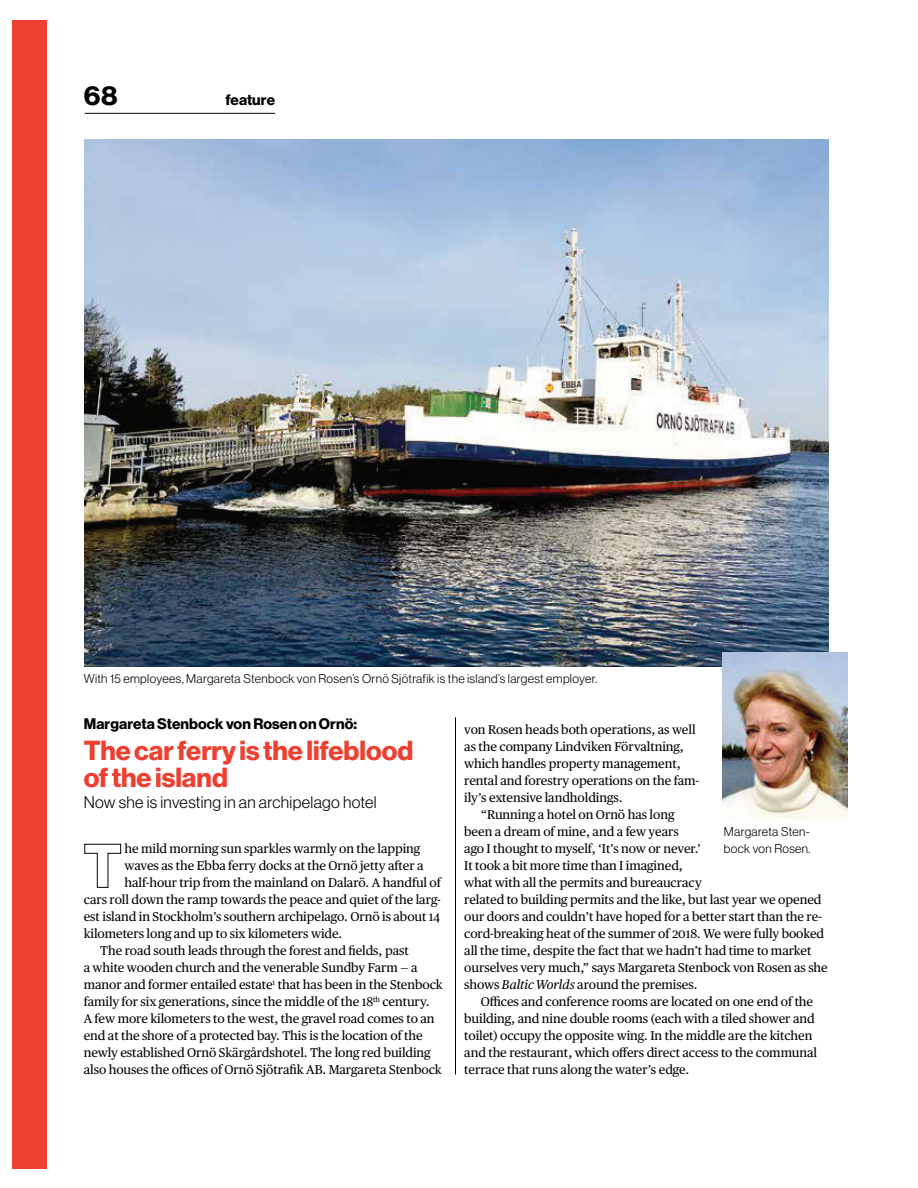
<style>
.page{position:relative;width:918px;height:1188px;background:#fff}
.page>*{position:absolute;margin:0;border:0;box-sizing:border-box;transform-origin:0 0}
.t1{font:27px/27px "N Haas Grotesk DS Pro 75 Bd";color:#ee4030}
.t2{font:27px "N Haas Grotesk DS Pro 75 Bd";color:#040503}
.t3{font:16.5px "N Haas Grotesk DS Pro 45 Lt";letter-spacing:.02em;color:#040503}
.t4{font:15px "N Haas Grotesk DS Pro 75 Bd";letter-spacing:.005em;color:#040503}
.t5{font:12.75px "Publico Text";letter-spacing:-.005em;color:#040503}
.t6{font:12.45px/17px "N Haas Grotesk DS Pro 45 Lt";letter-spacing:.025em;color:#040503}
.s1{font-style:italic}
</style>
<div class="page">
<hr style="left:85px;top:113px;width:190px;height:1px;background:#040503">
<hr style="left:455px;top:717px;width:1px;height:238px;background:#040503">
<hr style="left:455px;top:911px;width:1px;height:163px;background:#040503">
<svg style="left:84px;top:844px;width:37px;height:44px"></svg>
<div style="left:13px;top:20px;width:34px;height:1148px;background:#ee4030"></div>
<img style="left:84px;top:139px;width:744px;height:527px">
<img style="left:723px;top:652px;width:124px;height:167px">
<h1 class="t2" style="left:84px;top:86px;width:35px">68</h1>
<p class="t4" style="left:225px;top:94px;width:51px">feature</p>
<p class="t6" style="left:84px;top:671px;width:515px">With 15 employees, Margareta Stenbock von Rosen’s Ornö Sjötrafik is the island’s largest employer.</p>
<p class="t4" style="left:84px;top:718px;width:275px">Margareta Stenbock von Rosen on Ornö:</p>
<h1 class="t1" style="left:84px;top:739px;width:331px">The car ferry is the lifeblood of the island</h1>
<p class="t3" style="left:84px;top:797px;width:294px">Now she is investing in an archipelago hotel</p>
<p class="t5" style="left:125px;top:843px;width:297px">he mild morning sun sparkles warmly on the lapping</p>
<p class="t5" style="left:125px;top:860px;width:301px">waves as the Ebba ferry docks at the Ornö jetty after a</p>
<p class="t5" style="left:125px;top:877px;width:318px">half-hour trip from the mainland on Dalarö. A handful of</p>
<p class="t5" style="left:84px;top:894px;width:359px">cars roll down the ramp towards the peace and quiet of the larg-</p>
<p class="t5" style="left:84px;top:911px;width:358px">est island in Stockholm’s southern archipelago. Ornö is about 14</p>
<p class="t5" style="left:84px;top:928px;width:260px">kilometers long and up to six kilometers wide.</p>
<p class="t5" style="left:100px;top:945px;width:310px">The road south leads through the forest and fields, past</p>
<p class="t5" style="left:84px;top:962px;width:335px">a white wooden church and the venerable Sundby Farm — a</p>
<p class="t5" style="left:84px;top:979px;width:361px">manor and former entailed estate<sup>1</sup> that has been in the Stenbock</p>
<p class="t5" style="left:84px;top:996px;width:347px">family for six generations, since the middle of the 18<sup>th</sup> century.</p>
<p class="t5" style="left:84px;top:1013px;width:352px">A few more kilometers to the west, the gravel road comes to an</p>
<p class="t5" style="left:84px;top:1030px;width:340px">end at the shore of a protected bay. This is the location of the</p>
<p class="t5" style="left:84px;top:1047px;width:349px">newly established Ornö Skärgårdshotel. The long red building</p>
<p class="t5" style="left:84px;top:1064px;width:360px">also houses the offices of Ornö Sjötrafik AB. Margareta Stenbock</p>
<p class="t5" style="left:464px;top:724px;width:233px">von Rosen heads both operations, as well</p>
<p class="t5" style="left:464px;top:741px;width:221px">as the company Lindviken Förvaltning,</p>
<p class="t5" style="left:464px;top:758px;width:218px">which handles property management,</p>
<p class="t5" style="left:464px;top:775px;width:236px">rental and forestry operations on the fam-</p>
<p class="t5" style="left:464px;top:792px;width:160px">ily’s extensive landholdings.</p>
<p class="t5" style="left:481px;top:809px;width:195px">“Running a hotel on Ornö has long</p>
<p class="t5" style="left:464px;top:826px;width:216px">been a dream of mine, and a few years</p>
<p class="t5" style="left:464px;top:843px;width:238px">ago I thought to myself, ‘It’s now or never.’</p>
<p class="t5" style="left:464px;top:860px;width:220px">It took a bit more time than I imagined,</p>
<p class="t5" style="left:464px;top:877px;width:239px">what with all the permits and bureaucracy</p>
<p class="t5" style="left:464px;top:894px;width:359px">related to building permits and the like, but last year we opened</p>
<p class="t5" style="left:464px;top:911px;width:359px">our doors and couldn’t have hoped for a better start than the re-</p>
<p class="t5" style="left:464px;top:928px;width:361px">cord-breaking heat of the summer of 2018. We were fully booked</p>
<p class="t5" style="left:464px;top:945px;width:349px">all the time, despite the fact that we hadn’t had time to market</p>
<p class="t5" style="left:464px;top:962px;width:365px">ourselves very much,” says Margareta Stenbock von Rosen as she</p>
<p class="t5" style="left:464px;top:979px;width:235px">shows <span class="s1">Baltic Worlds</span> around the premises.</p>
<p class="t5" style="left:481px;top:996px;width:334px">Offices and conference rooms are located on one end of the</p>
<p class="t5" style="left:464px;top:1013px;width:352px">building, and nine double rooms (each with a tiled shower and</p>
<p class="t5" style="left:464px;top:1030px;width:350px">toilet) occupy the opposite wing. In the middle are the kitchen</p>
<p class="t5" style="left:464px;top:1047px;width:354px">and the restaurant, which offers direct access to the communal</p>
<p class="t5" style="left:464px;top:1065px;width:227px">terrace that runs along the water’s edge.</p>
<p class="t6" style="left:724px;top:825px;width:88px">Margareta Sten&shy;bock von Rosen.</p>
</div>
